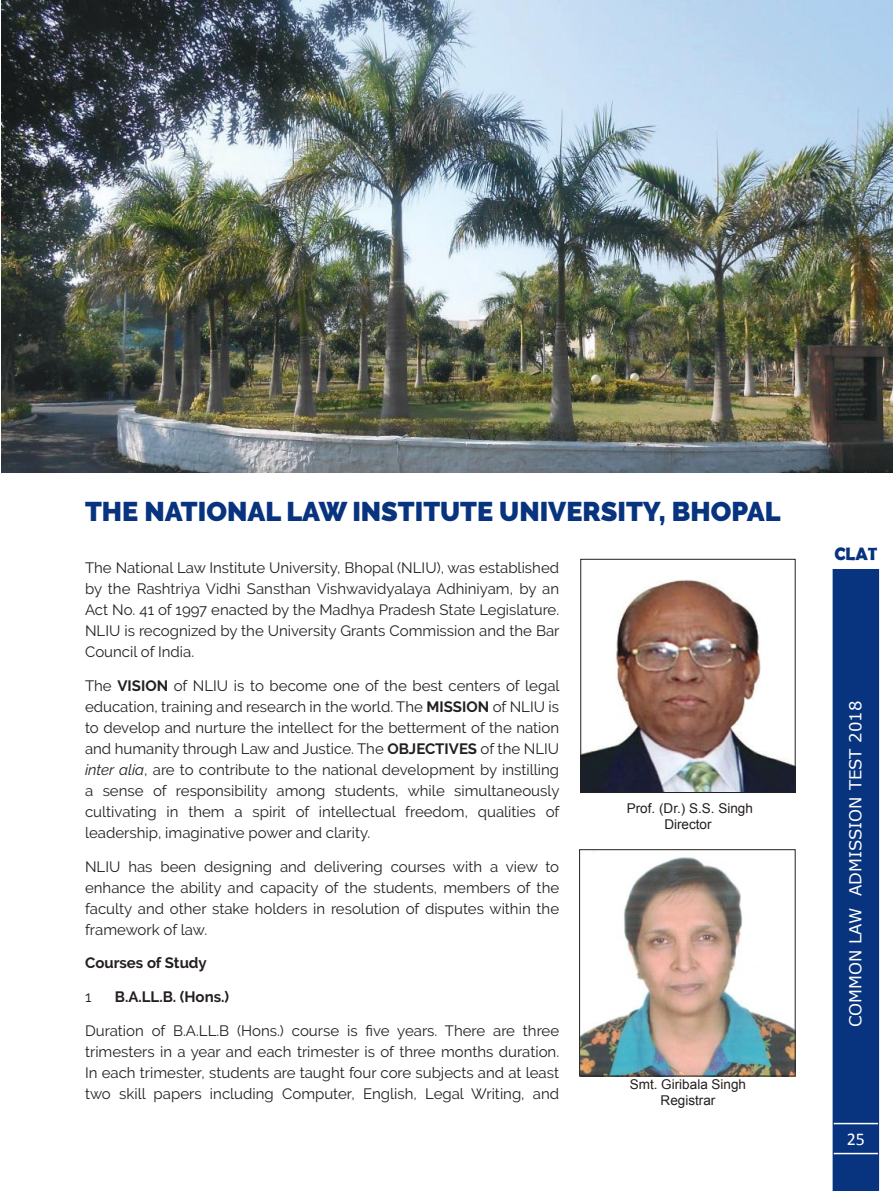
<style>
.page{position:relative;width:893px;height:1191px;background:#fff}
.page>*{position:absolute;margin:0;border:0;box-sizing:border-box;transform-origin:0 0}
.t1{font:900 27px "Raleway";color:#07337f}
.t2{font:700 18px "Berlin Sans FB Demi";color:#07337f}
.t3{font:18px "Calibri";color:#fff}
.t4{font:16.5px "MS Reference Sans Serif";color:#fff}
.t5{font:15px/21px "Raleway";color:#241f1f;text-align:justify}
.t6{font:700 15px "Raleway";color:#241f1f}
.t7{font:13.5px/16.2px "Arial";color:#241f1f;text-align:center}
.s1{font-weight:700}
.s2{font-style:italic}
</style>
<div class="page">
<div style="left:832px;top:569px;width:48px;height:622px;background:#07337f"></div>
<hr style="left:834px;top:1122px;width:44px;height:2px;background:#fff">
<hr style="left:834px;top:1152px;width:44px;height:2px;background:#fff">
<img style="left:582px;top:579px;width:211px;height:212px">
<div style="left:580px;top:559px;width:215px;height:234px;border:1px solid #241f1f"></div>
<img style="left:581px;top:851px;width:212px;height:223px">
<div style="left:579px;top:849px;width:216px;height:227px;border:1px solid #241f1f"></div>
<img style="left:2px;top:0;width:891px;height:472px">
<h1 class="t1" style="left:85px;top:495px;width:697px">THE NATIONAL LAW INSTITUTE UNIVERSITY, BHOPAL</h1>
<p class="t5" style="left:85px;top:557px;width:476px">The National Law Institute University, Bhopal (NLIU), was established by the Rashtriya Vidhi Sansthan Vishwavidyalaya Adhiniyam, by an Act No. 41 of 1997 enacted by the Madhya Pradesh State Legislature.<br>NLIU is recognized by the University Grants Commission and the Bar Council of India.</p>
<p class="t5" style="left:85px;top:675px;width:476px">The <span class="s1">VISION</span> of NLIU is to become one of the best centers of legal education, training and research in the world. The <span class="s1">MISSION</span> of NLIU is to develop and nurture the intellect for the betterment of the nation and humanity through Law and Justice. The <span class="s1">OBJECTIVES</span> of the NLIU <span class="s2">inter alia</span>, are to contribute to the national development by instilling a sense of responsibility among students, while simultaneously cultivating in them a spirit of intellectual freedom, qualities of leadership, imaginative power and clarity.</p>
<p class="t5" style="left:85px;top:855px;width:476px">NLIU has been designing and delivering courses with a view to enhance the ability and capacity of the students, members of the faculty and other stake holders in resolution of disputes within the framework of law.</p>
<p class="t6" style="left:85px;top:954px;width:123px">Courses of Study</p>
<p class="t5" style="left:85px;top:986px;width:8px">1</p>
<p class="t6" style="left:115px;top:988px;width:116px">B.A.LL.B. (Hons.)</p>
<p class="t5" style="left:85px;top:1020px;width:476px">Duration of B.A.LL.B (Hons.) course is five years. There are three trimesters in a year and each trimester is of three months duration.<br>In each trimester, students are taught four core subjects and at least two skill papers including Computer, English, Legal Writing, and</p>
<p class="t7" style="left:627px;top:800px;width:128px">Prof. (Dr.) S.S. Singh<br>Director</p>
<p class="t7" style="left:630px;top:1076px;width:118px">Smt. Giribala Singh<br>Registrar</p>
<p class="t2" style="left:834px;top:543px;width:45px">CLAT</p>
<p class="t4" style="left:845px;top:1027px;width:328px;rotate:-90deg">COMMON LAW ADMISSION TEST 2018</p>
<p class="t3" style="left:847px;top:1128px;width:20px">25</p>
</div>
